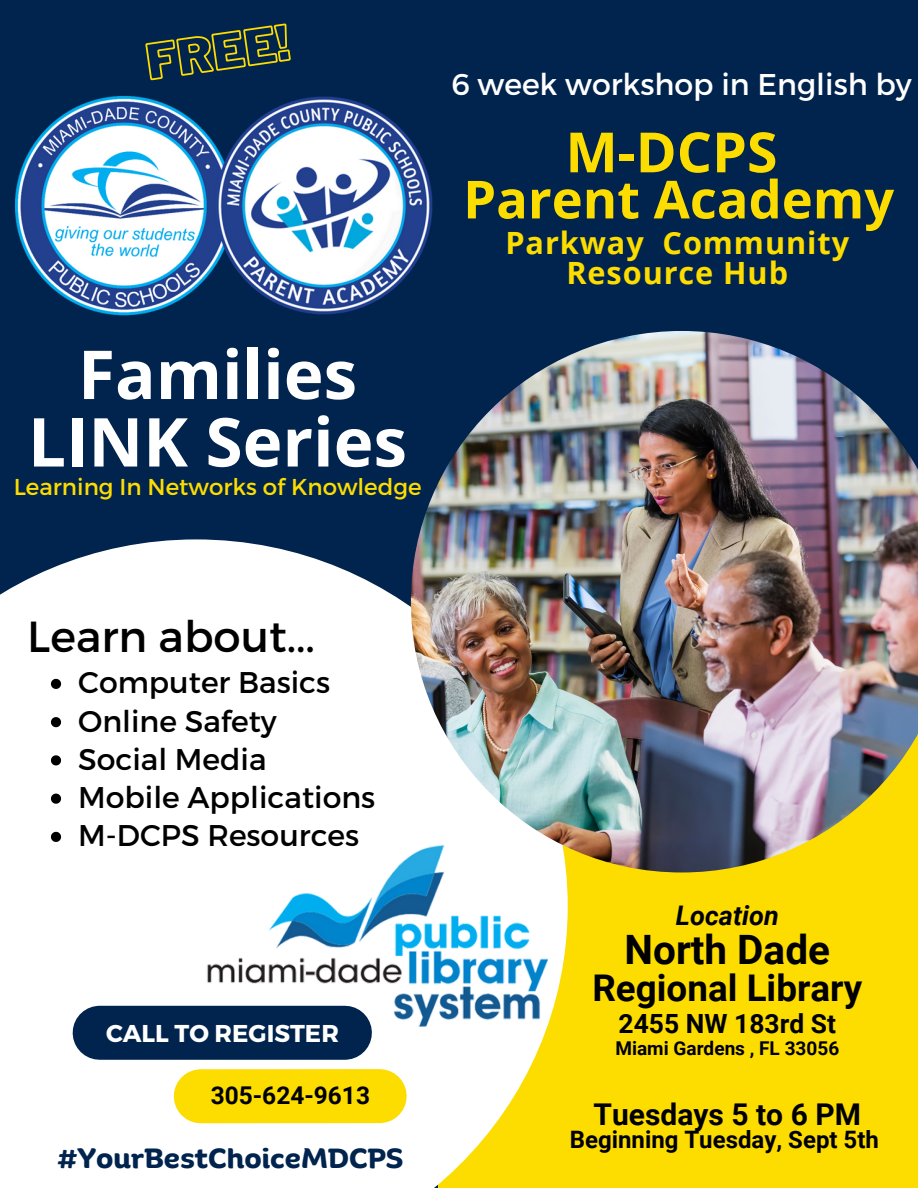
<style>
.page{position:relative;width:918px;height:1188px;background:#00244e}
.page>*{position:absolute;margin:0;border:0;box-sizing:border-box;transform-origin:0 0}
.t1{font:700 67.5px "Open Sans";color:#fff}
.t2{font:700 55.5px "Open Sans";color:#fddc00}
.t3{font:700 52.5px "Open Sans";color:#fddc00}
.t4{font:43.35px "Montserrat";color:#000}
.t5{font:700 40.5px "Roboto";color:#000}
.t6{font:700 36.75px "Roboto";color:#000}
.t7{font:700 30.75px/30.3px "Open Sans";letter-spacing:.03em;color:#fddc00;text-align:center}
.t8{font:30px "Montserrat";color:#000}
.t9{font:30px "Montserrat";color:#fff}
.t10{font:700 30px "Roboto";color:#000}
.t11{font:700 27px "Binate Display";color:#00244e}
.t12{font:italic 700 27px "Roboto";color:#000}
.t13{font:700 26.4px "Roboto";color:#000}
.t14{font:700 24.45px "Roboto";color:#000}
.t15{font:700 24.3px "Montserrat";color:#fff}
.t16{font:700 24px "Roboto";color:#000}
.t17{font:22.95px "Montserrat";color:#fddc00}
.t18{font:700 19.05px "Roboto";color:#000}
</style>
<div class="page">
<div style="left:438px;top:676px;width:480px;height:512px;background:#fddc00"></div>
<svg style="left:0;top:539px;width:568px;height:649px;background:#f4f3e8"></svg>
<div style="left:100px;top:1006px;width:245px;height:54px;background:#00244e"></div>
<img style="left:411px;top:331px;width:507px;height:541px">
<img style="left:197px;top:837px;width:350px;height:196px">
<img style="left:15px;top:96px;width:418px;height:220px">
<div style="left:201px;top:1069px;width:179px;height:54px;background:#fddc00"></div>
<svg style="left:51px;top:679px;width:10px;height:10px"></svg>
<svg style="left:51px;top:717px;width:10px;height:10px"></svg>
<svg style="left:51px;top:755px;width:10px;height:10px"></svg>
<svg style="left:51px;top:794px;width:10px;height:10px"></svg>
<svg style="left:51px;top:832px;width:10px;height:10px"></svg>
<svg style="left:145px;top:23px;width:146px;height:58px"></svg>
<p class="t1" style="left:78px;top:327px;width:281px">Families</p>
<p class="t1" style="left:28px;top:394px;width:381px">LINK Series</p>
<p class="t17" style="left:14px;top:472px;width:409px">Learning In Networks of Knowledge</p>
<p class="t9" style="left:451px;top:65px;width:462px">6 week workshop in English by</p>
<p class="t2" style="left:565px;top:113px;width:213px">M-DCPS</p>
<p class="t3" style="left:463px;top:162px;width:432px">Parent Academy</p>
<p class="t7" style="left:505px;top:226px;width:345px">Parkway Community<br>Resource Hub</p>
<p class="t4" style="left:27px;top:608px;width:289px">Learn about...</p>
<p class="t8" style="left:78px;top:663px;width:254px">Computer Basics</p>
<p class="t8" style="left:78px;top:702px;width:200px">Online Safety</p>
<p class="t8" style="left:78px;top:740px;width:190px">Social Media</p>
<p class="t8" style="left:78px;top:778px;width:299px">Mobile Applications</p>
<p class="t8" style="left:78px;top:816px;width:283px">M-DCPS Resources</p>
<p class="t15" style="left:106px;top:1017px;width:234px">CALL TO REGISTER</p>
<p class="t14" style="left:211px;top:1081px;width:161px">305-624-9613</p>
<p class="t11" style="left:58px;top:1133px;width:348px">#YourBestChoiceMDCPS</p>
<p class="t12" style="left:676px;top:900px;width:104px">Location</p>
<p class="t5" style="left:625px;top:926px;width:207px">North Dade</p>
<p class="t6" style="left:592px;top:967px;width:271px">Regional Library</p>
<p class="t13" style="left:619px;top:1008px;width:219px">2455 NW 183rd St</p>
<p class="t18" style="left:615px;top:1037px;width:225px">Miami Gardens , FL 33056</p>
<p class="t10" style="left:594px;top:1097px;width:269px">Tuesdays 5 to 6 PM</p>
<p class="t16" style="left:570px;top:1126px;width:311px">Beginning Tuesday, Sept 5th</p>
</div>
